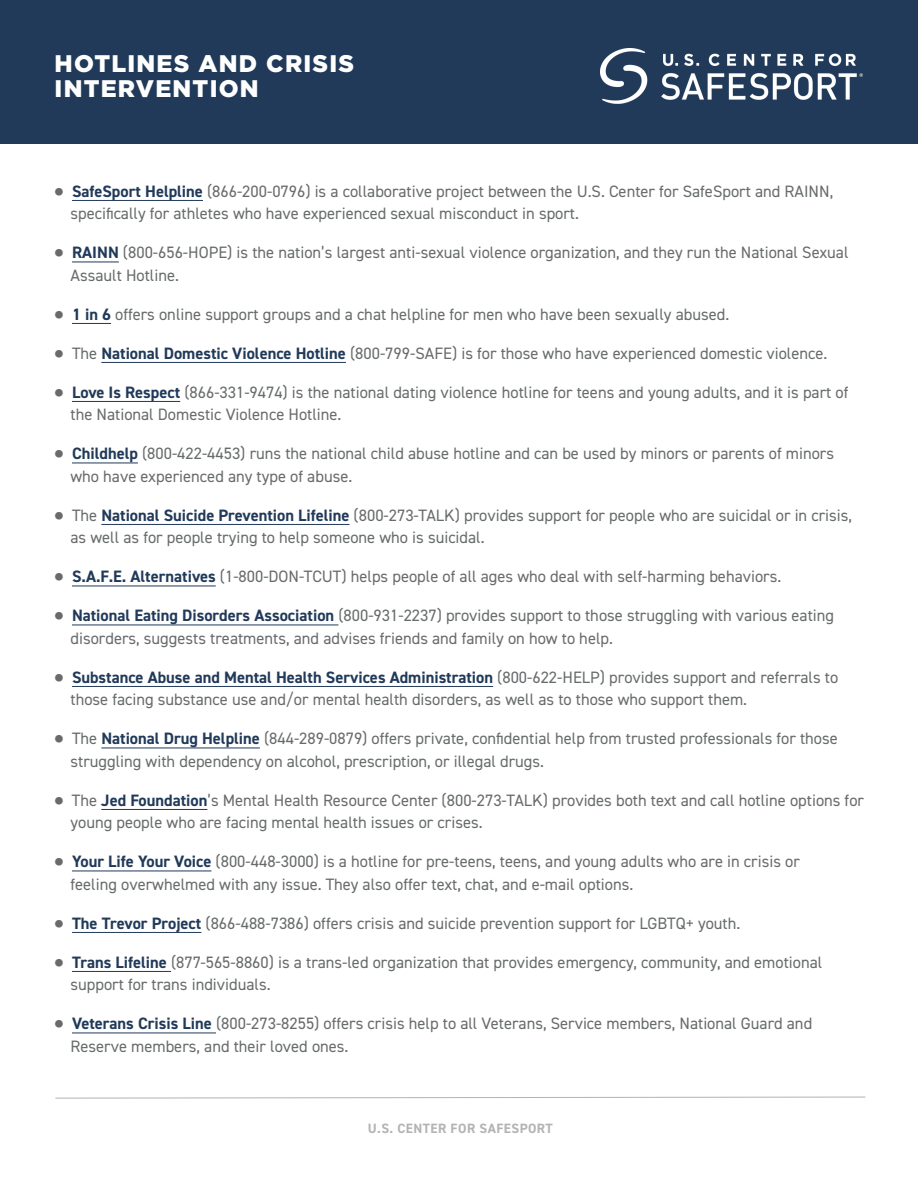
<style>
.page{position:relative;width:918px;height:1188px;background:#fff}
.page>*{position:absolute;margin:0;border:0;box-sizing:border-box;transform-origin:0 0}
.t1{font:900 24px/25.5px "Gotham";letter-spacing:.05em;color:#fff}
.t2{font:16.5px/22.5px "DIN2014";color:#686b6c}
.t3{font:700 13.5px "DIN2014";letter-spacing:.035em;color:#b4b2b2}
.s1{font-weight:700;font-size:33px}
.s2{font-weight:700;color:#213a59}
</style>
<div class="page">
<svg style="left:55px;top:1096px;width:811px;height:3px"></svg>
<div style="left:0;top:0;width:918px;height:144px;background:#213a59"></div>
<hr style="left:72px;top:200px;width:131px;height:1px;background:#213a59">
<hr style="left:72px;top:262px;width:47px;height:1px;background:#213a59">
<hr style="left:72px;top:323px;width:39px;height:1px;background:#213a59">
<hr style="left:101px;top:362px;width:245px;height:1px;background:#213a59">
<hr style="left:72px;top:401px;width:108px;height:1px;background:#213a59">
<hr style="left:72px;top:463px;width:66px;height:1px;background:#213a59">
<hr style="left:101px;top:524px;width:248px;height:1px;background:#213a59">
<hr style="left:72px;top:586px;width:144px;height:1px;background:#213a59">
<hr style="left:72px;top:625px;width:266px;height:1px;background:#213a59">
<hr style="left:72px;top:686px;width:421px;height:1px;background:#213a59">
<hr style="left:101px;top:748px;width:159px;height:1px;background:#213a59">
<hr style="left:101px;top:809px;width:106px;height:1px;background:#213a59">
<hr style="left:72px;top:871px;width:139px;height:1px;background:#213a59">
<hr style="left:72px;top:932px;width:129px;height:1px;background:#213a59">
<hr style="left:72px;top:971px;width:99px;height:1px;background:#213a59">
<hr style="left:72px;top:1033px;width:144px;height:1px;background:#213a59">
<img style="left:601px;top:48px;width:261px;height:55px">
<p class="t1" style="left:55px;top:50px;width:301px">HOTLINES AND CRISIS<br>INTERVENTION</p>
<p class="t2" style="left:70px;top:179px;width:764px;text-indent:-16px"><span class="s1">•</span> <span class="s2">SafeSport Helpline</span> (866-200-0796) is a collaborative project between the U.S. Center for SafeSport and RAINN, specifically for athletes who have experienced sexual misconduct in sport.</p>
<p class="t2" style="left:70px;top:241px;width:780px;text-indent:-16px"><span class="s1">•</span> <span class="s2">RAINN</span> (800-656-HOPE) is the nation’s largest anti-sexual violence organization, and they run the National Sexual<br>Assault Hotline.</p>
<p class="t2" style="left:54px;top:302px;width:677px"><span class="s1">•</span> <span class="s2">1 in 6</span> offers online support groups and a chat helpline for men who have been sexually abused.</p>
<p class="t2" style="left:54px;top:341px;width:775px"><span class="s1">•</span> The <span class="s2">National Domestic Violence Hotline</span> (800-799-SAFE) is for those who have experienced domestic violence.</p>
<p class="t2" style="left:70px;top:380px;width:779px;text-indent:-16px"><span class="s1">•</span> <span class="s2">Love Is Respect</span> (866-331-9474) is the national dating violence hotline for teens and young adults, and it is part of the National Domestic Violence Hotline.</p>
<p class="t2" style="left:70px;top:442px;width:765px;text-indent:-16px"><span class="s1">•</span> <span class="s2">Childhelp</span> (800-422-4453) runs the national child abuse hotline and can be used by minors or parents of minors who have experienced any type of abuse.</p>
<p class="t2" style="left:70px;top:503px;width:783px;text-indent:-16px"><span class="s1">•</span> The <span class="s2">National Suicide Prevention Lifeline</span> (800-273-TALK) provides support for people who are suicidal or in crisis, as well as for people trying to help someone who is suicidal.</p>
<p class="t2" style="left:54px;top:565px;width:729px"><span class="s1">•</span> <span class="s2">S.A.F.E. Alternatives</span> (1-800-DON-TCUT) helps people of all ages who deal with self-harming behaviors.</p>
<p class="t2" style="left:70px;top:604px;width:765px;text-indent:-16px"><span class="s1">•</span> <span class="s2">National Eating Disorders Association</span> (800-931-2237) provides support to those struggling with various eating disorders, suggests treatments, and advises friends and family on how to help.</p>
<p class="t2" style="left:70px;top:665px;width:769px;text-indent:-16px"><span class="s1">•</span> <span class="s2">Substance Abuse and Mental Health Services Administration</span> (800-622-HELP) provides support and referrals to those facing substance use and/or mental health disorders, as well as to those who support them.</p>
<p class="t2" style="left:70px;top:727px;width:769px;text-indent:-16px"><span class="s1">•</span> The <span class="s2">National Drug Helpline</span> (844-289-0879) offers private, confidential help from trusted professionals for those struggling with dependency on alcohol, prescription, or illegal drugs.</p>
<p class="t2" style="left:70px;top:788px;width:795px;text-indent:-16px"><span class="s1">•</span> The <span class="s2">Jed Foundation</span>’s Mental Health Resource Center (800-273-TALK) provides both text and call hotline options for young people who are facing mental health issues or crises.</p>
<p class="t2" style="left:70px;top:850px;width:731px;text-indent:-16px"><span class="s1">•</span> <span class="s2">Your Life Your Voice</span> (800-448-3000) is a hotline for pre-teens, teens, and young adults who are in crisis or feeling overwhelmed with any issue. They also offer text, chat, and e-mail options.</p>
<p class="t2" style="left:54px;top:911px;width:688px"><span class="s1">•</span> <span class="s2">The Trevor Project</span> (866-488-7386) offers crisis and suicide prevention support for LGBTQ+ youth.</p>
<p class="t2" style="left:70px;top:950px;width:753px;text-indent:-16px"><span class="s1">•</span> <span class="s2">Trans Lifeline</span> (877-565-8860) is a trans-led organization that provides emergency, community, and emotional support for trans individuals.</p>
<p class="t2" style="left:70px;top:1012px;width:743px;text-indent:-16px"><span class="s1">•</span> <span class="s2">Veterans Crisis Line</span> (800-273-8255) offers crisis help to all Veterans, Service members, National Guard and<br>Reserve members, and their loved ones.</p>
<p class="t3" style="left:368px;top:1120px;width:186px">U.S. CENTER FOR SAFESPORT</p>
</div>
